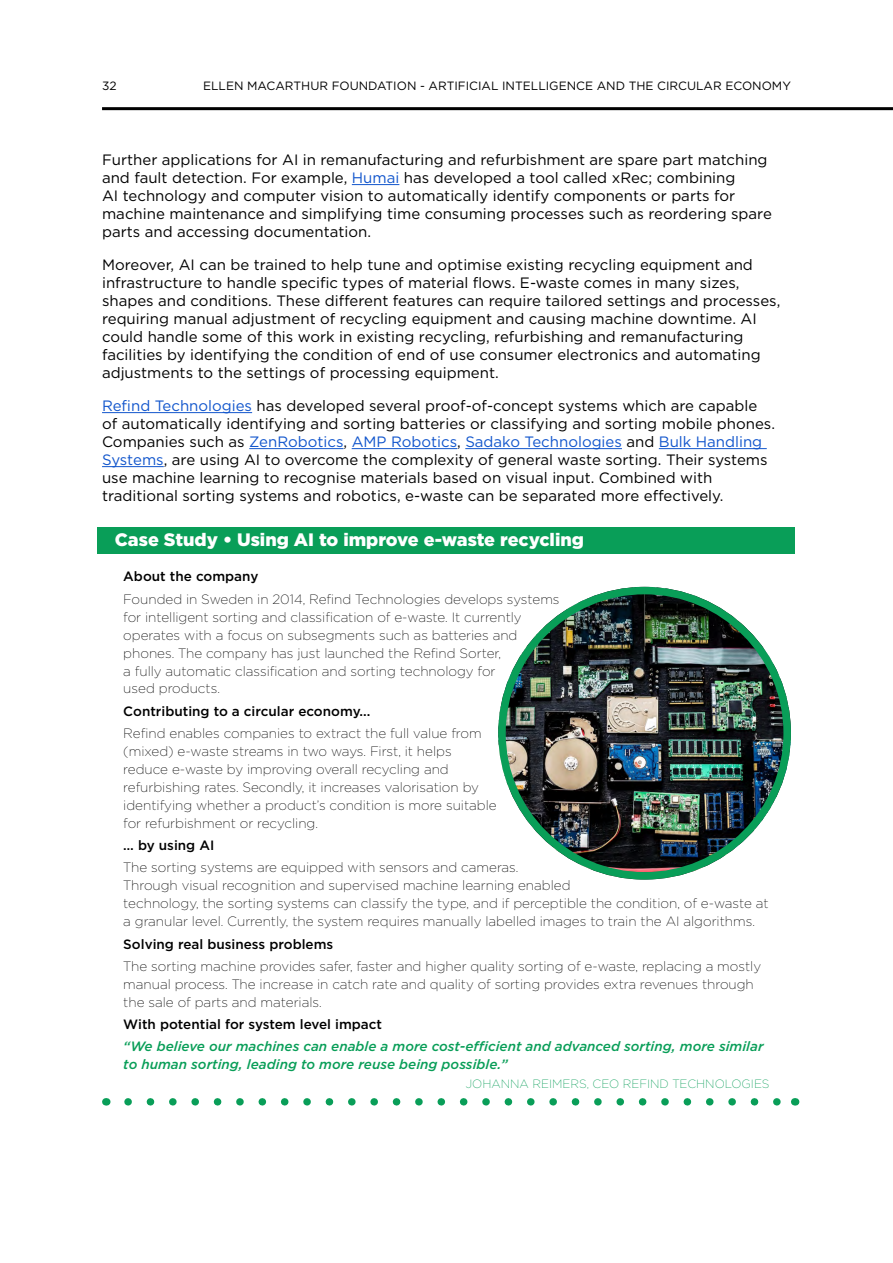
<style>
.page{position:relative;width:893px;height:1263px;background:#fff}
.page>*{position:absolute;margin:0;border:0;box-sizing:border-box;transform-origin:0 0}
.t1{font:900 18px "Gotham";color:#fff}
.t2{font:15px/18px "Gotham";color:#000}
.t3{font:200 13.5px/18px "Gotham";color:#000}
.t4{font:italic 500 13.5px/18px "Gotham";color:#099e58}
.t5{font:500 13.5px "Gotham";color:#000}
.t6{font:12px "Gotham";color:#000}
.t7{font:200 12px "Gotham";color:#099e58}
.s1{color:#15c}
</style>
<div class="page">
<hr style="left:102px;top:107px;width:791px;height:3px;background:#000">
<hr style="left:352px;top:184px;width:47px;height:1px;background:#15c">
<hr style="left:102px;top:412px;width:150px;height:1px;background:#15c">
<hr style="left:249px;top:448px;width:94px;height:1px;background:#15c">
<hr style="left:352px;top:448px;width:105px;height:1px;background:#15c">
<hr style="left:465px;top:448px;width:157px;height:1px;background:#15c">
<hr style="left:659px;top:448px;width:108px;height:1px;background:#15c">
<hr style="left:102px;top:466px;width:62px;height:1px;background:#15c">
<div style="left:98px;top:528px;width:697px;height:26px;background:#099e58"></div>
<svg style="left:128px;top:1098px;width:653px;height:7px"></svg>
<img style="left:498px;top:587px;width:293px;height:292px;border-radius:146px">
<div style="left:498px;top:587px;width:293px;height:292px;border:8px solid #099e58;border-radius:50%"></div>
<p class="t6" style="left:102px;top:78px;width:16px">32</p>
<p class="t6" style="left:203px;top:78px;width:589px">ELLEN MACARTHUR FOUNDATION - ARTIFICIAL INTELLIGENCE AND THE CIRCULAR ECONOMY</p>
<p class="t2" style="left:102px;top:150px;width:671px">Further applications for AI in remanufacturing and refurbishment are spare part matching and fault detection. For example, <span class="s1">Humai</span> has developed a tool called xRec; combining<br>AI technology and computer vision to automatically identify components or parts for machine maintenance and simplifying time consuming processes such as reordering spare parts and accessing documentation.</p>
<p class="t2" style="left:102px;top:255px;width:680px">Moreover, AI can be trained to help tune and optimise existing recycling equipment and infrastructure to handle specific types of material flows. E-waste comes in many sizes, shapes and conditions. These different features can require tailored settings and processes, requiring manual adjustment of recycling equipment and causing machine downtime. AI could handle some of this work in existing recycling, refurbishing and remanufacturing facilities by identifying the condition of end of use consumer electronics and automating adjustments to the settings of processing equipment.</p>
<p class="t2" style="left:102px;top:396px;width:674px"><span class="s1">Refind Technologies</span> has developed several proof-of-concept systems which are capable of automatically identifying and sorting batteries or classifying and sorting mobile phones.<br>Companies such as <span class="s1">ZenRobotics</span>, <span class="s1">AMP Robotics</span>, <span class="s1">Sadako Technologies</span> and <span class="s1">Bulk Handling Systems</span>, are using AI to overcome the complexity of general waste sorting. Their systems use machine learning to recognise materials based on visual input. Combined with traditional sorting systems and robotics, e-waste can be separated more effectively.</p>
<p class="t1" style="left:115px;top:527px;width:471px">Case Study • Using AI to improve e-waste recycling</p>
<p class="t5" style="left:123px;top:568px;width:137px">About the company</p>
<p class="t3" style="left:123px;top:589px;width:438px">Founded in Sweden in 2014, Refind Technologies develops systems for intelligent sorting and classification of e-waste. It currently operates with a focus on subsegments such as batteries and phones. The company has just launched the Refind Sorter,<br>a fully automatic classification and sorting technology for<br>used products.</p>
<p class="t5" style="left:123px;top:702px;width:249px">Contributing to a circular economy...</p>
<p class="t3" style="left:123px;top:724px;width:375px">Refind enables companies to extract the full value from (mixed) e-waste streams in two ways. First, it helps reduce e-waste by improving overall recycling and refurbishing rates. Secondly, it increases valorisation by identifying whether a product’s condition is more suitable for refurbishment or recycling.</p>
<p class="t5" style="left:123px;top:837px;width:92px">… by using AI</p>
<p class="t3" style="left:123px;top:858px;width:647px">The sorting systems are equipped with sensors and cameras.<br>Through visual recognition and supervised machine learning enabled<br>technology, the sorting systems can classify the type, and if perceptible the condition, of e-waste at a granular level. Currently, the system requires manually labelled images to train the AI algorithms.</p>
<p class="t5" style="left:123px;top:935px;width:212px">Solving real business problems</p>
<p class="t3" style="left:123px;top:957px;width:639px">The sorting machine provides safer, faster and higher quality sorting of e-waste, replacing a mostly manual process. The increase in catch rate and quality of sorting provides extra revenues through the sale of parts and materials.</p>
<p class="t5" style="left:123px;top:1015px;width:260px">With potential for system level impact</p>
<p class="t4" style="left:123px;top:1037px;width:642px">“We believe our machines can enable a more cost-efficient and advanced sorting, more similar to human sorting, leading to more reuse being possible.”</p>
<p class="t7" style="left:466px;top:1076px;width:305px">JOHANNA REIMERS, CEO REFIND TECHNOLOGIES</p>
</div>
